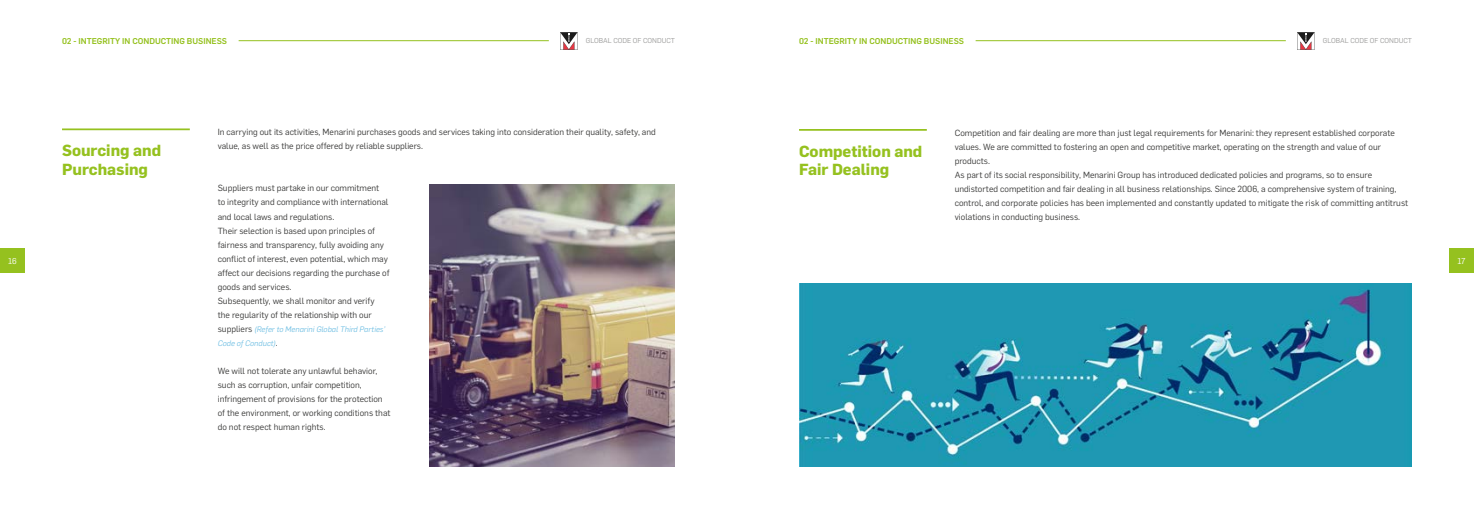
<style>
.page{position:relative;width:1474px;height:521px;background:#fff}
.page>*{position:absolute;margin:0;border:0;box-sizing:border-box;transform-origin:0 0}
.t1{font:700 15.75px/18.4px "Flama";color:#95c11f}
.t2{font:8.75px/14px "Flama";color:#3c3c3b}
.t3{font:500 8.31px "Flama";color:#95c11f}
.t4{font:8.31px "Flama";color:#fff}
.t5{font:italic 7.88px/14px "Flama";color:#70bfe3}
.t6{font:7px "Flama";color:#9d9d9c}
.s1{font-style:normal;font-size:8.75px;color:#3c3c3b}
</style>
<div class="page">
<hr style="left:239px;top:40px;width:310px;height:1px;background:#95c11f">
<div style="left:0;top:248px;width:25px;height:25px;background:#95c11f"></div>
<div style="left:1449px;top:248px;width:24px;height:25px;background:#95c11f"></div>
<svg style="left:560px;top:32px;width:17px;height:18px"></svg>
<hr style="left:975px;top:40px;width:310px;height:1px;background:#95c11f">
<svg style="left:1297px;top:32px;width:17px;height:18px"></svg>
<hr style="left:62px;top:128px;width:128px;height:2px;background:#95c11f">
<img style="left:429px;top:185px;width:246px;height:281px">
<hr style="left:799px;top:129px;width:127px;height:2px;background:#95c11f">
<img style="left:799px;top:283px;width:612px;height:183px">
<p class="t3" style="left:62px;top:35px;width:167px">02 - INTEGRITY IN CONDUCTING BUSINESS</p>
<p class="t6" style="left:586px;top:36px;width:90px">GLOBAL CODE OF CONDUCT</p>
<p class="t3" style="left:799px;top:35px;width:167px">02 - INTEGRITY IN CONDUCTING BUSINESS</p>
<p class="t6" style="left:1322px;top:36px;width:90px">GLOBAL CODE OF CONDUCT</p>
<p class="t2" style="left:218px;top:125px;width:439px">In carrying out its activities, Menarini purchases goods and services taking into consideration their quality, safety, and value, as well as the price offered by reliable suppliers.</p>
<p class="t2" style="left:218px;top:181px;width:173px">Suppliers must partake in our commitment<br>to integrity and compliance with international and local laws and regulations.<br>Their selection is based upon principles of fairness and transparency, fully avoiding any conflict of interest, even potential, which may affect our decisions regarding the purchase of goods and services.<br>Subsequently, we shall monitor and verify<br>the regularity of the relationship with our</p>
<p class="t5" style="left:218px;top:321px;width:169px"><span class="s1">suppliers</span> (Refer to Menarini Global Third Parties’<br>Code of Conduct)<span class="s1">.</span></p>
<p class="t2" style="left:218px;top:363px;width:174px">We will not tolerate any unlawful behavior, such as corruption, unfair competition, infringement of provisions for the protection of the environment, or working conditions that do not respect human rights.</p>
<p class="t2" style="left:954px;top:125px;width:455px">Competition and fair dealing are more than just legal requirements for Menarini: they represent established corporate values. We are committed to fostering an open and competitive market, operating on the strength and value of our products.<br>As part of its social responsibility, Menarini Group has introduced dedicated policies and programs, so to ensure undistorted competition and fair dealing in all business relationships. Since 2006, a comprehensive system of training, control, and corporate policies has been implemented and constantly updated to mitigate the risk of committing antitrust violations in conducting business.</p>
<h1 class="t1" style="left:62px;top:141px;width:101px">Sourcing and<br>Purchasing</h1>
<h1 class="t1" style="left:799px;top:141px;width:125px">Competition and<br>Fair Dealing</h1>
<p class="t4" style="left:8px;top:255px;width:10px">16</p>
<p class="t4" style="left:1457px;top:255px;width:10px">17</p>
</div>
